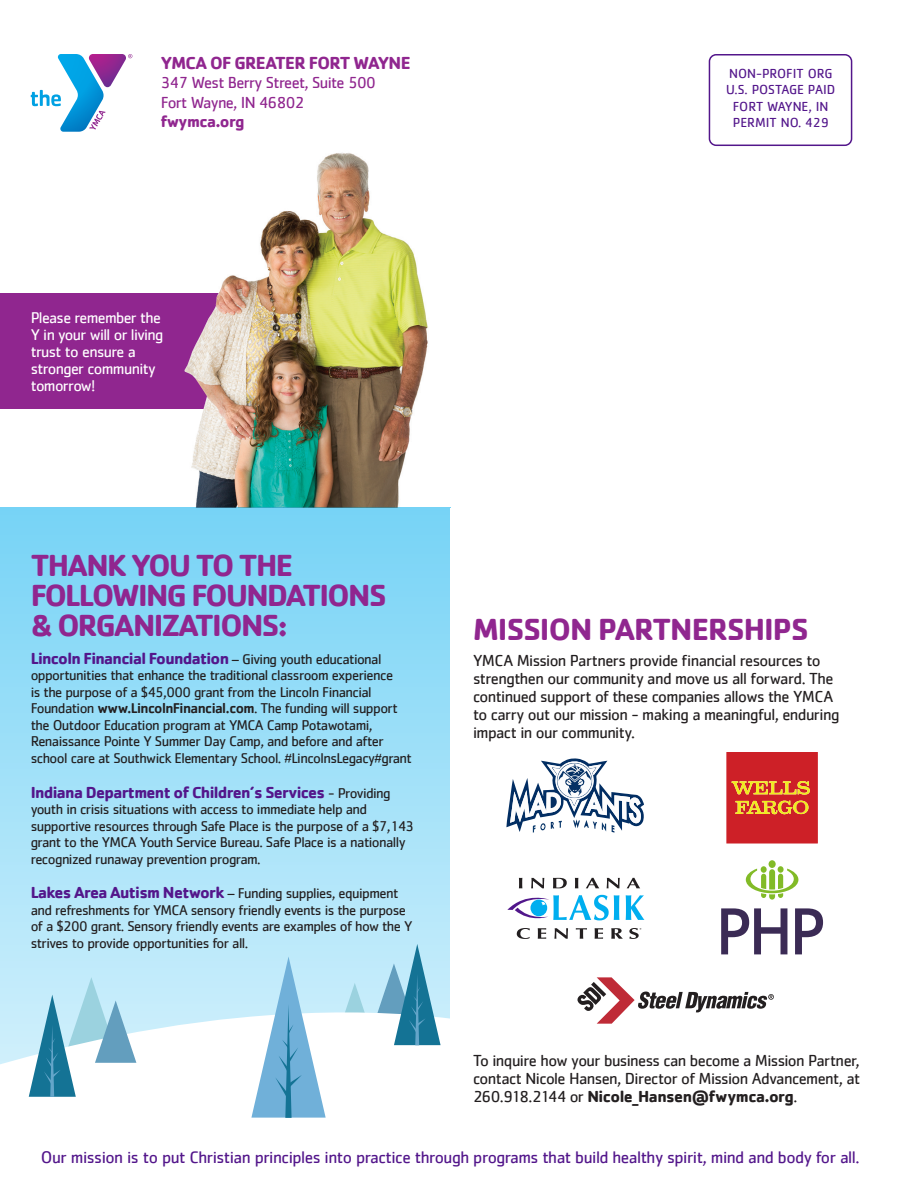
<style>
.page{position:relative;width:918px;height:1188px;background:#fff}
.page>*{position:absolute;margin:0;border:0;box-sizing:border-box;transform-origin:0 0}
.t1{font:700 31.5px/30px "Cachet";letter-spacing:-.05em;color:#90268f}
.t2{font:700 31.5px "Cachet";letter-spacing:-.03em;color:#90268f}
.t3{font:700 18px "Cachet";letter-spacing:-.035em;color:#90268f}
.t4{font:17.4px "Cachet";letter-spacing:-.03em;color:#53168b}
.t5{font:16.5px/18px "Cachet";letter-spacing:-.035em;color:#231f20}
.Winter_Body_Copy{font:700 16.5px "Cachet";letter-spacing:-.04em;color:#53168b}
.t6{font:16.5px "Cachet";letter-spacing:-.04em;color:#90268f}
.t7{font:700 16.5px "Cachet";letter-spacing:-.04em;color:#90268f}
.Winter_Body_Copy-2{font:16.05px/16.8px "Cachet";letter-spacing:-.04em;color:#fff}
.Winter_Body_Copy-3{font:14.7px/16.5px "Cachet";letter-spacing:-.04em;color:#231f20}
.t8{font:13.5px "Cachet";color:#53168b}
.s1{font-weight:400;font-size:14.7px;color:#231f20}
.s2{font-weight:500}
.s3{font-weight:700;font-size:16.5px;color:#53168b}
.s4{font-weight:700}
</style>
<div class="page">
<div style="left:0;top:293px;width:221px;height:115px;background:#90268f"></div>
<img style="left:183px;top:152px;width:268px;height:356px">
<svg style="left:0;top:508px;width:450px;height:497px;background:#9cdff8"></svg>
<svg style="left:0;top:1005px;width:450px;height:92px"></svg>
<div style="left:709px;top:54px;width:143px;height:92px;border:2px solid #53168b;border-radius:7px"></div>
<svg style="left:31px;top:54px;width:101px;height:78px"></svg>
<svg style="left:507px;top:878px;width:137px;height:61px"></svg>
<svg style="left:577px;top:977px;width:197px;height:47px"></svg>
<svg style="left:506px;top:758px;width:138px;height:75px"></svg>
<svg style="left:726px;top:752px;width:92px;height:92px;background:#d23c2c"></svg>
<svg style="left:721px;top:908px;width:66px;height:46px"></svg>
<svg style="left:795px;top:908px;width:28px;height:46px"></svg>
<div style="left:769px;top:860px;width:7px;height:8px;background:#82bb27;border-radius:50%"></div>
<div style="left:761px;top:866px;width:6px;height:7px;background:#82bb27;border-radius:50%"></div>
<div style="left:778px;top:866px;width:6px;height:7px;background:#82bb27;border-radius:50%"></div>
<svg style="left:746px;top:869px;width:52px;height:31px"></svg>
<svg style="left:341px;top:944px;width:100px;height:101px"></svg>
<svg style="left:29px;top:977px;width:107px;height:120px"></svg>
<svg style="left:251px;top:956px;width:75px;height:162px"></svg>
<p class="t3" style="left:161px;top:51px;width:251px">YMCA OF GREATER FORT WAYNE</p>
<p class="t6" style="left:161px;top:73px;width:217px">347 West Berry Street, Suite 500</p>
<p class="t6" style="left:161px;top:92px;width:145px">Fort Wayne, IN 46802</p>
<p class="t7" style="left:161px;top:111px;width:85px">fwymca.org</p>
<p class="t8" style="left:729px;top:66px;width:105px">NON-PROFIT ORG</p>
<p class="t8" style="left:726px;top:82px;width:111px">U.S. POSTAGE PAID</p>
<p class="t8" style="left:733px;top:98px;width:97px">FORT WAYNE, IN</p>
<p class="t8" style="left:733px;top:114px;width:97px">PERMIT NO. 429</p>
<p class="Winter_Body_Copy-2" style="left:31px;top:309px;width:134px">Please remember the<br>Y in your will or living trust to ensure a stronger community tomorrow!</p>
<p class="t1" style="left:31px;top:549px;width:357px">THANK YOU TO THE<br>FOLLOWING FOUNDATIONS &amp; ORGANIZATIONS:</p>
<p class="Winter_Body_Copy" style="left:31px;top:648px;width:352px">Lincoln Financial Foundation <span class="s1">– Giving youth educational</span></p>
<p class="Winter_Body_Copy-3" style="left:31px;top:667px;width:383px">opportunities that enhance the traditional classroom experience<br>is the purpose of a $45,000 grant from the Lincoln Financial Foundation <span class="s2">www.LincolnFinancial.com</span>. The funding will support the Outdoor Education program at YMCA Camp Potawotami, Renaissance Pointe Y Summer Day Camp, and before and after school care at Southwick Elementary School. #LincolnsLegacy#grant</p>
<p class="Winter_Body_Copy" style="left:31px;top:781px;width:361px">Indiana Department of Children’s Services <span class="s1">- Providing</span></p>
<p class="Winter_Body_Copy-3" style="left:31px;top:801px;width:385px">youth in crisis situations with access to immediate help and supportive resources through Safe Place is the purpose of a $7,143 grant to the YMCA Youth Service Bureau. Safe Place is a nationally recognized runaway prevention program.</p>
<p class="Winter_Body_Copy-3" style="left:31px;top:885px;width:383px"><span class="s3">Lakes Area Autism Network</span> – Funding supplies, equipment and refreshments for YMCA sensory friendly events is the purpose of a $200 grant. Sensory friendly events are examples of how the Y strives to provide opportunities for all.</p>
<p class="t2" style="left:473px;top:609px;width:337px">MISSION PARTNERSHIPS</p>
<p class="t5" style="left:473px;top:651px;width:368px">YMCA Mission Partners provide financial resources to strengthen our community and move us all forward. The continued support of these companies allows the YMCA to carry out our mission - making a meaningful, enduring impact in our community.</p>
<p class="t5" style="left:473px;top:1051px;width:389px;text-align:justify">To inquire how your business can become a Mission Partner, contact Nicole Hansen, Director of Mission Advancement, at 260.918.2144 or <span class="s4">Nicole_Hansen@fwymca.org</span>.</p>
<p class="t4" style="left:41px;top:1147px;width:820px">Our mission is to put Christian principles into practice through programs that build healthy spirit, mind and body for all.</p>
</div>
